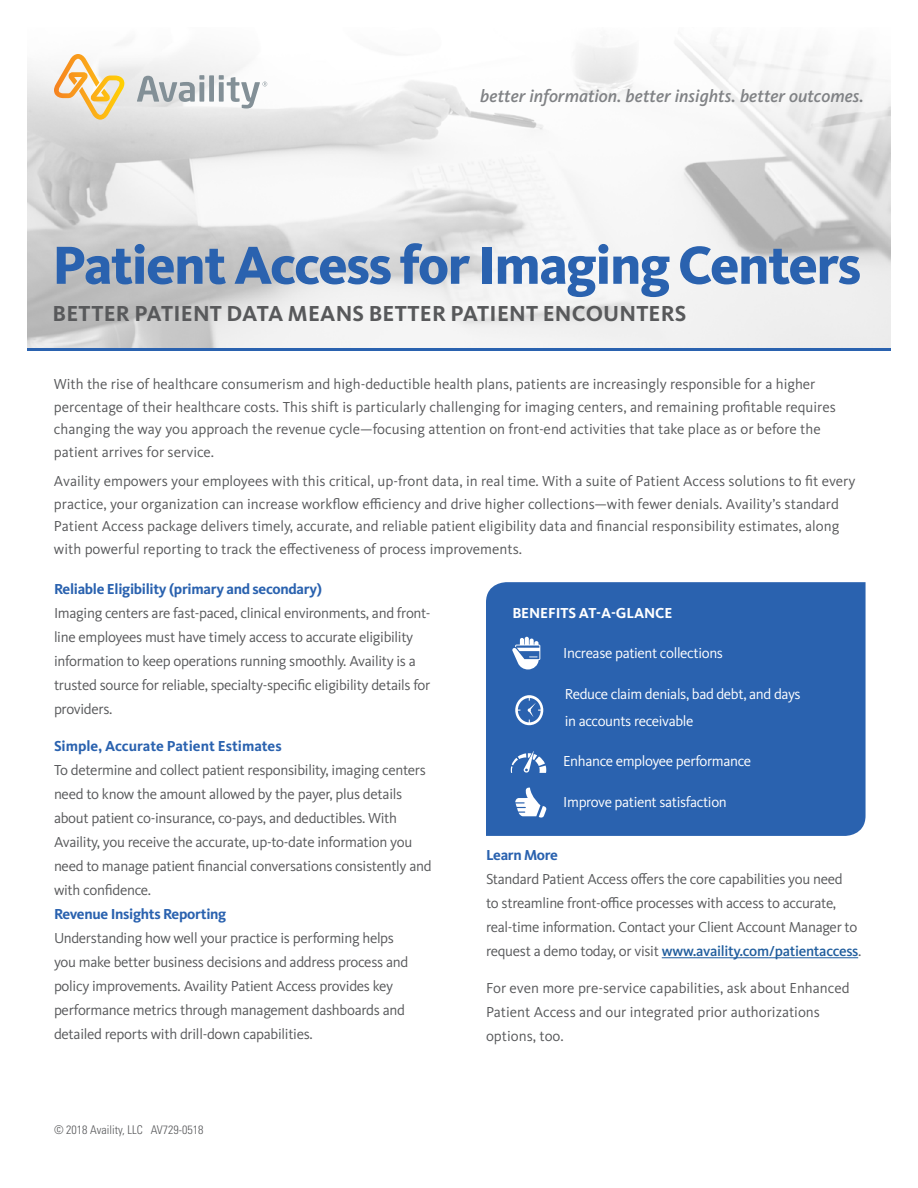
<style>
.page{position:relative;width:918px;height:1188px;background:#fff}
.page>*{position:absolute;margin:0;border:0;box-sizing:border-box;transform-origin:0 0}
.t1{font:800 55.5px "Kievit OT";letter-spacing:-.025em;color:#2a62af}
.t2{font:700 22.5px "Kievit OT";letter-spacing:.01em;color:#58595b}
.t3{font:italic 500 18px "Kievit OT";color:#808285}
.t4{font:15px/24px "Kievit OT";letter-spacing:-.02em;color:#58595b}
.t5{font:15px/22.5px "Kievit OT";color:#58595b}
.t6{font:15px/27px "Kievit OT";letter-spacing:-.025em;color:#fff}
.t7{font:700 15px "Kievit OT";letter-spacing:-.02em;color:#2a62af}
.t8{font:700 15px "Kievit OT";color:#2a62af}
.t9{font:700 15px "Kievit OT";letter-spacing:-.005em;color:#fff}
.t10{font:300 condensed 12px "Univers LT Std";color:#58595b}
.s1{font-weight:500;color:#215e9e}
</style>
<div class="page">
<div style="left:486px;top:582px;width:380px;height:254px;background:#2a62af"></div>
<img style="left:27px;top:40px;width:864px;height:308px">
<svg style="left:137px;top:75px;width:130px;height:34px"></svg>
<svg style="left:54px;top:54px;width:71px;height:66px"></svg>
<hr style="left:27px;top:348px;width:864px;height:3px;background:#2a62af">
<hr style="left:662px;top:957px;width:196px;height:1px;background:#215e9e">
<svg style="left:515px;top:695px;width:28px;height:30px"></svg>
<svg style="left:511px;top:751px;width:35px;height:22px"></svg>
<svg style="left:515px;top:787px;width:31px;height:31px"></svg>
<svg style="left:512px;top:637px;width:28px;height:32px"></svg>
<p class="t3" style="left:480px;top:85px;width:385px">better information. better insights. better outcomes.</p>
<h1 class="t1" style="left:52px;top:232px;width:810px">Patient Access for Imaging Centers</h1>
<h2 class="t2" style="left:53px;top:301px;width:635px">BETTER PATIENT DATA MEANS BETTER PATIENT ENCOUNTERS</h2>
<p class="t5" style="left:54px;top:373px;width:783px">With the rise of healthcare consumerism and high-deductible health plans, patients are increasingly responsible for a higher percentage of their healthcare costs. This shift is particularly challenging for imaging centers, and remaining profitable requires changing the way you approach the revenue cycle—focusing attention on front-end activities that take place as or before the patient arrives for service.</p>
<p class="t5" style="left:54px;top:470px;width:803px">Availity empowers your employees with this critical, up-front data, in real time. With a suite of Patient Access solutions to fit every practice, your organization can increase workflow efficiency and drive higher collections—with fewer denials. Availity’s standard Patient Access package delivers timely, accurate, and reliable patient eligibility data and financial responsibility estimates, along with powerful reporting to track the effectiveness of process improvements.</p>
<p class="t7" style="left:54px;top:580px;width:270px">Reliable Eligibility (primary and secondary)</p>
<p class="t4" style="left:54px;top:601px;width:378px">Imaging centers are fast-paced, clinical environments, and front&shy;line employees must have timely access to accurate eligibility information to keep operations running smoothly. Availity is a trusted source for reliable, specialty-specific eligibility details for providers.</p>
<p class="t8" style="left:54px;top:737px;width:229px">Simple, Accurate Patient Estimates</p>
<p class="t4" style="left:54px;top:758px;width:379px">To determine and collect patient responsibility, imaging centers need to know the amount allowed by the payer, plus details about patient co-insurance, co-pays, and deductibles. With Availity, you receive the accurate, up-to-date information you need to manage patient financial conversations consistently and with confidence.</p>
<p class="t7" style="left:54px;top:905px;width:174px">Revenue Insights Reporting</p>
<p class="t4" style="left:54px;top:926px;width:356px">Understanding how well your practice is performing helps you make better business decisions and address process and policy improvements. Availity Patient Access provides key performance metrics through management dashboards and detailed reports with drill-down capabilities.</p>
<p class="t10" style="left:54px;top:1123px;width:151px">© 2018 Availity, LLC AV729-0518</p>
<p class="t9" style="left:512px;top:604px;width:162px">BENEFITS AT-A-GLANCE</p>
<p class="t6" style="left:563px;top:640px;width:161px">Increase patient collections</p>
<p class="t6" style="left:565px;top:681px;width:237px">Reduce claim denials, bad debt, and days in accounts receivable</p>
<p class="t6" style="left:563px;top:748px;width:189px">Enhance employee performance</p>
<p class="t6" style="left:563px;top:789px;width:165px">Improve patient satisfaction</p>
<p class="t7" style="left:486px;top:846px;width:74px">Learn More</p>
<p class="t4" style="left:486px;top:867px;width:377px">Standard Patient Access offers the core capabilities you need<br>to streamline front-office processes with access to accurate, real-time information. Contact your Client Account Manager to request a demo today, or visit <span class="s1">www.availity.com/patientaccess</span>.</p>
<p class="t5" style="left:486px;top:976px;width:365px;line-height:24px">For even more pre-service capabilities, ask about Enhanced<br>Patient Access and our integrated prior authorizations options, too.</p>
</div>
